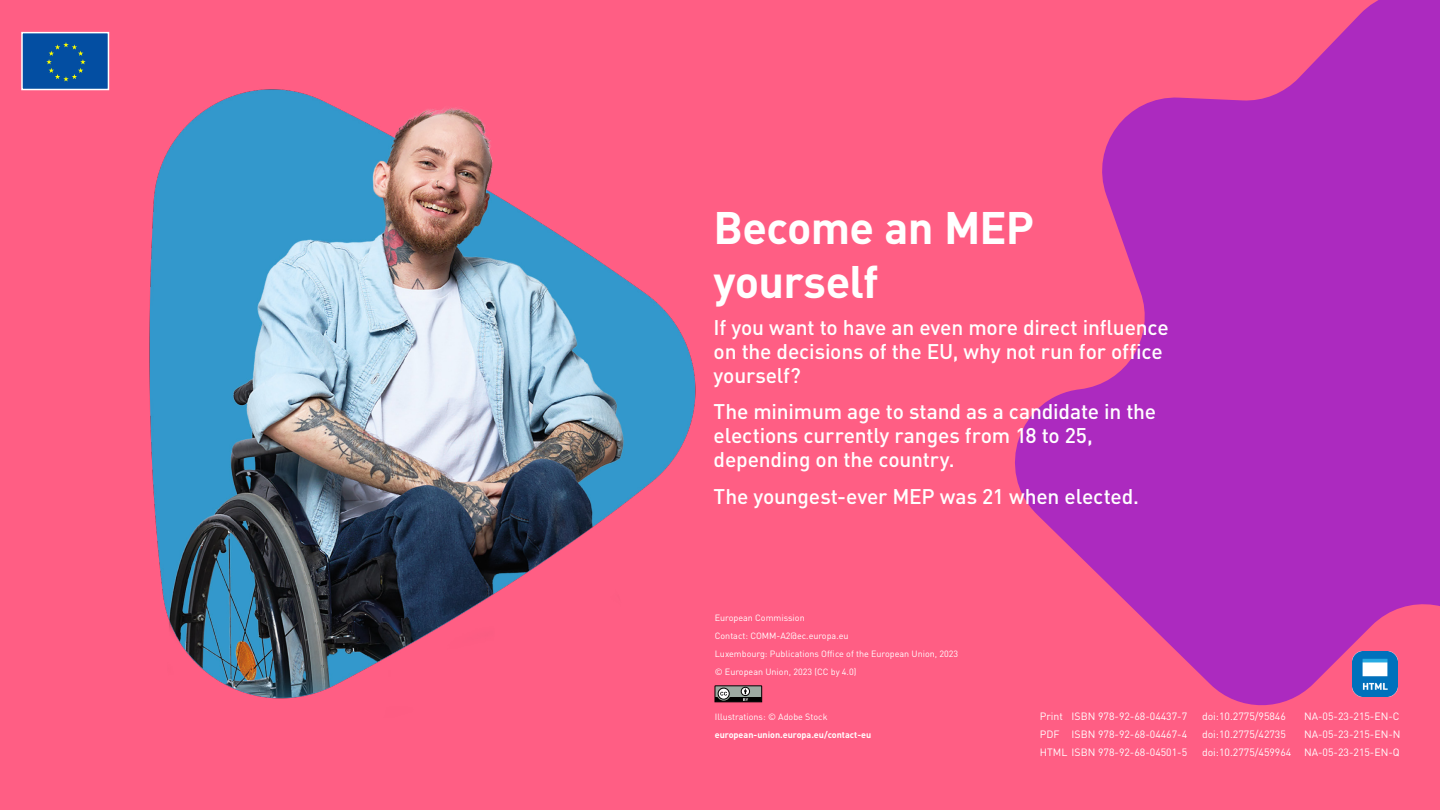
<style>
.page{position:relative;width:1440px;height:810px;background:#ff5e84}
.page>*{position:absolute;margin:0;border:0;box-sizing:border-box;transform-origin:0 0}
.T1{font:700 45px/54px "DIN Pro";letter-spacing:-.02em;color:#fff}
.Body{font:500 21px/24px "DIN Pro";letter-spacing:-.01em;color:#fff}
.Identifiers{font:10.5px "DIN Pro";color:#fff}
.Body_contact{font:9px/18px "DIN Pro";color:#fff}
.Body_contact-2{font:700 9px "DIN Pro";color:#fff}
</style>
<div class="page">
<svg style="left:1015px;top:0;width:425px;height:706px;fill:#ac2abf"></svg>
<img style="left:149px;top:89px;width:546px;height:610px">
<div style="left:21px;top:32px;width:88px;height:58px;background:#034ea2;border:2px solid #fff"></div>
<svg style="left:46px;top:42px;width:40px;height:39px"></svg>
<svg style="left:715px;top:686px;width:47px;height:16px"></svg>
<img style="left:1352px;top:651px;width:45px;height:45px">
<h1 class="T1" style="left:714px;top:199px;width:322px">Become an MEP yourself</h1>
<p class="Body" style="left:714px;top:314px;width:457px">If you want to have an even more direct influence on the decisions of the EU, why not run for office yourself?</p>
<p class="Body" style="left:714px;top:399px;width:444px">The minimum age to stand as a candidate in the elections currently ranges from 18 to 25, depending on the country.</p>
<p class="Body" style="left:714px;top:484px;width:427px">The youngest-ever MEP was 21 when elected.</p>
<p class="Body_contact" style="left:715px;top:608px;width:245px">European Commission<br>Contact: COMM-A2@ec.europa.eu<br>Luxembourg: Publications Office of the European Union, 2023 © European Union, 2023 (CC by 4.0)</p>
<p class="Body_contact" style="left:715px;top:707px;width:114px">Illustrations: © Adobe Stock</p>
<p class="Body_contact-2" style="left:715px;top:729px;width:158px">european-union.europa.eu/contact-eu</p>
<p class="Identifiers" style="left:1040px;top:709px;width:25px">Print</p>
<p class="Identifiers" style="left:1072px;top:709px;width:117px">ISBN 978-92-68-04437-7</p>
<p class="Identifiers" style="left:1202px;top:709px;width:85px">doi:10.2775/95846</p>
<p class="Identifiers" style="left:1304px;top:709px;width:97px">NA-05-23-215-EN-C</p>
<p class="Identifiers" style="left:1040px;top:727px;width:21px">PDF</p>
<p class="Identifiers" style="left:1072px;top:727px;width:117px">ISBN 978-92-68-04467-4</p>
<p class="Identifiers" style="left:1202px;top:727px;width:85px">doi:10.2775/42735</p>
<p class="Identifiers" style="left:1304px;top:727px;width:98px">NA-05-23-215-EN-N</p>
<p class="Identifiers" style="left:1040px;top:745px;width:149px">HTML ISBN 978-92-68-04501-5</p>
<p class="Identifiers" style="left:1202px;top:745px;width:91px">doi:10.2775/459964</p>
<p class="Identifiers" style="left:1304px;top:745px;width:97px">NA-05-23-215-EN-Q</p>
</div>
